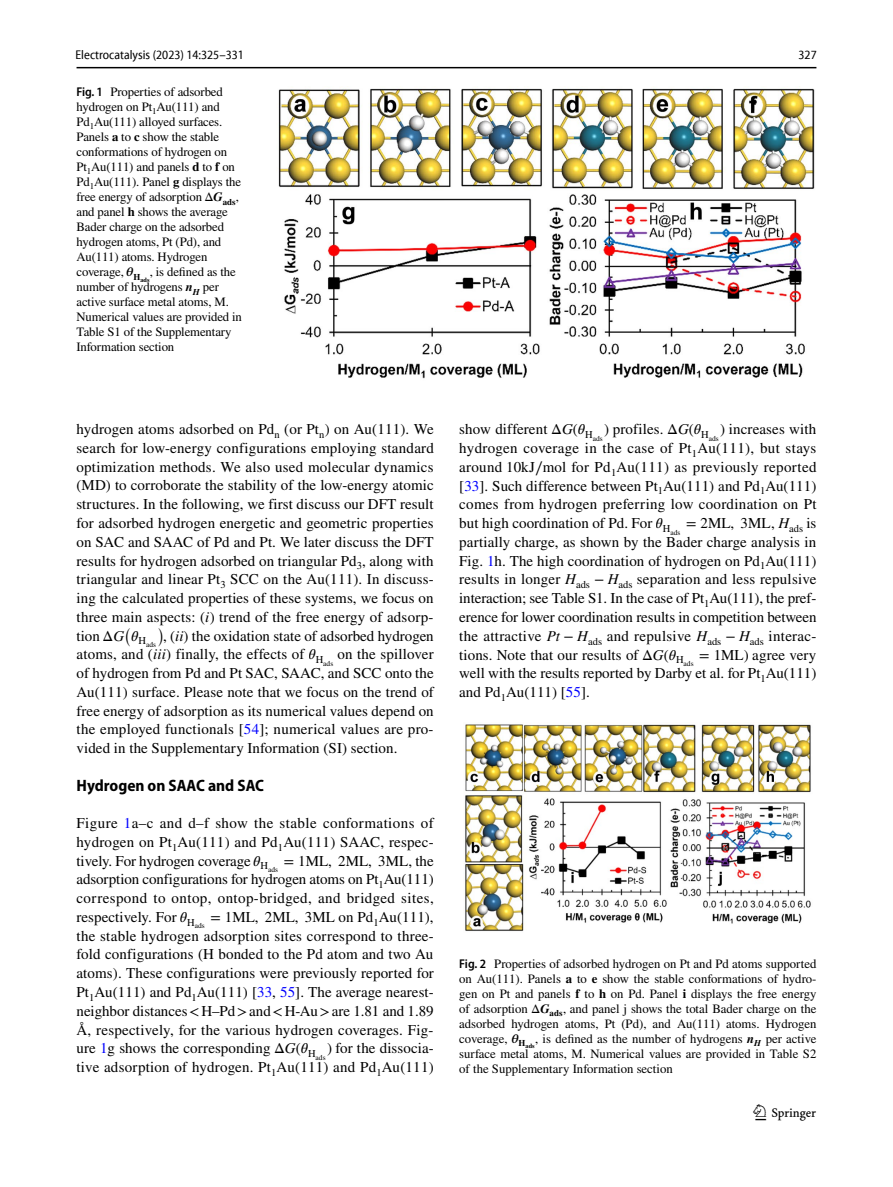
<style>
.page{position:relative;width:893px;height:1187px;background:#fff}
.page>*{position:absolute;margin:0;border:0;box-sizing:border-box;transform-origin:0 0}
.t1{font:22.5px "Springnew Regular 3";color:#000}
.t2{font:700 semi-condensed 16.5px "Myriad Pro";color:#000}
.t3{font:15px/18.8px "STIX";letter-spacing:.005em;color:#000;text-align:justify}
.t4{font:15px "STIX Math Extensions Regular 8";color:#000}
.t5{font:12.75px/15px "STIX";letter-spacing:-.01em;color:#000}
.t6{font:semi-condensed 12.75px "Myriad Pro Unic";color:#000}
.t7{font:7.5px "STIX Math Regular 27";color:#000}
.s1{font-family:"Myriad Pro";font-weight:600;font-stretch:semi-condensed}
.s2{font-weight:700}
.s3{font-family:"STIX Math Regular 33"}
.s4{font-family:"STIX General";font-weight:700;font-style:italic}
.s5{font-family:"STIX Math";font-weight:700;font-style:italic}
.s6{font-family:"STIX General Bold Italic 2"}
.s7{font-style:italic}
.s8{font-family:"STIX Math Regular 27"}
.s9{font-family:"STIX General Italic 28"}
.s10{font-family:"STIX Math Italic 16"}
.s11{color:#00f}
.s12{font-family:"STIX Math Italic 8"}
.s13{font-family:"STIX Math Regular 20"}
.s14{font-family:"STIX General Regular 12"}
.s15{font-family:"STIX Math Italic 9"}
.s16{font-family:"STIX Math Regular 21"}
.s17{font-family:"STIX General Regular 13"}
.s18{font-family:"STIX Math Regular 22"}
.s19{font-family:"STIX General Italic 20"}
.s20{font-family:"STIX Math Italic 10"}
.s21{font-family:"STIX Math Regular 23"}
.s22{font-family:"STIX General Italic 21"}
.s23{font-family:"STIX Math Italic 11"}
.s24{font-family:"STIX Math Regular 24"}
.s25{font-family:"STIX General Italic 22"}
.s26{font-family:"STIX Math Italic 12"}
.s27{font-family:"STIX General Regular 14"}
.s28{font-family:"STIX Math Regular 25"}
.s29{font-family:"STIX Math Italic 13"}
.s30{font-family:"STIX Math Regular 26"}
.s31{font-family:"STIX General Regular 15"}
.s32{font-family:"STIX General Italic 23"}
.s33{font-family:"STIX General Italic 24"}
.s34{font-family:"STIX Math Regular 29"}
.s35{font-family:"STIX General Italic 25"}
.s36{font-family:"STIX Math Regular 30"}
.s37{font-family:"STIX General Italic 26"}
.s38{font-family:"STIX Math Regular 31"}
.s39{font-family:"STIX Math Regular 32"}
.s40{font-family:"STIX General Italic 27"}
.s41{font-family:"STIX Math Italic 14"}
.s42{font-family:"STIX General Regular 16"}
.s43{font-family:"STIX Math Regular 34"}
.s44{font-family:"STIX General Bold Italic 3"}
.s45{font-family:"STIX General Regular 17"}
.s46{font-family:"STIX Math Bold Italic 2"}
.s47{font-family:"STIX General Bold Italic 4"}
</style>
<div class="page">
<hr style="left:77px;top:67px;width:739px;height:1px;background:#000">
<img style="left:278px;top:88px;width:537px;height:291px">
<img style="left:465px;top:724px;width:346px;height:207px">
<p class="t6" style="left:76px;top:50px;width:170px">Electrocatalysis (2023) 14:325–331</p>
<p class="t6" style="left:798px;top:50px;width:20px">327</p>
<p class="t5" style="left:77px;top:85px;width:167px"><span class="s1">Fig. 1</span> Properties of adsorbed hydrogen on Pt<sub>1</sub>Au(111) and<br>Pd<sub>1</sub>Au(111) alloyed surfaces.<br>Panels <span class="s2">a</span> to <span class="s2">c</span> show the stable conformations of hydrogen on<br>Pt<sub>1</sub>Au(111) and panels <span class="s2">d</span> to <span class="s2">f</span> on<br>Pd<sub>1</sub>Au(111). Panel <span class="s2">g</span> displays the free energy of adsorption <span class="s3">Δ</span><span class="s4">G</span><sub>𝐚𝐝𝐬</sub>, and panel <span class="s2">h</span> shows the average<br>Bader charge on the adsorbed hydrogen atoms, Pt (Pd), and<br>Au(111) atoms. Hydrogen coverage, <span class="s5">𝜽</span><sub>𝐇</sub><sub>𝐚𝐝𝐬</sub>, is defined as the number of hydrogens <span class="s6">n</span><sub>H</sub> per active surface metal atoms, M.<br>Numerical values are provided in<br>Table S1 of the Supplementary<br>Information section</p>
<p class="t3" style="left:77px;top:421px;width:359px">hydrogen atoms adsorbed on Pd<sub>n</sub> (or Pt<sub>n</sub>) on Au(111). We search for low-energy configurations employing standard optimization methods. We also used molecular dynamics (MD) to corroborate the stability of the low-energy atomic structures. In the following, we first discuss our DFT result for adsorbed hydrogen energetic and geometric properties on SAC and SAAC of Pd and Pt. We later discuss the DFT results for hydrogen adsorbed on triangular Pd<sub>3</sub>, along with triangular and linear Pt<sub>3</sub> SCC on the Au(111). In discuss&shy;ing the calculated properties of these systems, we focus on three main aspects: (<span class="s7">i</span>) trend of the free energy of adsorp&shy;tion <span class="s8">Δ</span><span class="s9">G</span></p>
<p class="t4" style="left:124px;top:614px;width:9px">(</p>
<p class="t7" style="left:131px;top:640px;width:26px"><sup>𝜃</sup><sup>H</sup>ads</p>
<p class="t4" style="left:158px;top:614px;width:9px">)</p>
<p class="t3" style="left:77px;top:627px;width:359px;text-indent:87px">, (<span class="s7">ii</span>) the oxidation state of adsorbed hydrogen atoms, and (<span class="s7">iii</span>) finally, the effects of <span class="s10">𝜃</span><sub>H</sub><sub>ads</sub> on the spillover of hydrogen from Pd and Pt SAC, SAAC, and SCC onto the Au(111) surface. Please note that we focus on the trend of free energy of adsorption as its numerical values depend on the employed functionals [<span class="s11">54</span>]; numerical values are pro&shy;vided in the Supplementary Information (SI) section.</p>
<p class="t2" style="left:77px;top:775px;width:189px">Hydrogen on SAAC and SAC</p>
<p class="t3" style="left:77px;top:814px;width:359px">Figure <span class="s11">1</span>a–c and d–f show the stable conformations of hydrogen on Pt<sub>1</sub>Au(111) and Pd<sub>1</sub>Au(111) SAAC, respec&shy;tively. For hydrogen coverage <span class="s12">𝜃</span><sub>H</sub><sub>ads</sub> <span class="s13">=</span> <span class="s14">1</span><span class="s13">ML</span><span class="s14">, 2</span><span class="s13">ML</span><span class="s14">, 3</span><span class="s13">ML</span>, the adsorption configurations for hydrogen atoms on Pt<sub>1</sub>Au(111) correspond to ontop, ontop-bridged, and bridged sites, respectively. For <span class="s15">𝜃</span><sub>H</sub><sub>ads</sub> <span class="s16">=</span> <span class="s17">1</span><span class="s16">ML</span><span class="s17">, 2</span><span class="s16">ML</span><span class="s17">, 3</span><span class="s16">ML</span> on Pd<sub>1</sub>Au(111), the stable hydrogen adsorption sites correspond to three&shy;fold configurations (H bonded to the Pd atom and two Au atoms). These configurations were previously reported for Pt<sub>1</sub>Au(111) and Pd<sub>1</sub>Au(111) [<span class="s11">33</span>, <span class="s11">55</span>]. The average nearest&shy;neighbor distances&lt;H–Pd&gt;and&lt;H-Au&gt;are 1.81 and 1.89<br>Å, respectively, for the various hydrogen coverages. Fig&shy;ure <span class="s11">1</span>g shows the corresponding <span class="s18">Δ</span><span class="s19">G</span><span class="s18">(</span><span class="s20">𝜃</span><sub>H</sub><sub>ads</sub> <span class="s18">)</span> for the dissocia&shy;tive adsorption of hydrogen. Pt<sub>1</sub>Au(111) and Pd<sub>1</sub>Au(111)</p>
<p class="t3" style="left:459px;top:421px;width:359px">show different <span class="s21">Δ</span><span class="s22">G</span><span class="s21">(</span><span class="s23">𝜃</span><sub>H</sub><sub>ads</sub> <span class="s21">)</span> profiles. <span class="s24">Δ</span><span class="s25">G</span><span class="s24">(</span><span class="s26">𝜃</span><sub>H</sub><sub>ads</sub> <span class="s24">)</span> increases with hydrogen coverage in the case of Pt<sub>1</sub>Au(111), but stays around <span class="s27">10</span><span class="s28">kJ∕mol</span> for Pd<sub>1</sub>Au(111) as previously reported [<span class="s11">33</span>]. Such difference between Pt<sub>1</sub>Au(111) and Pd<sub>1</sub>Au(111) comes from hydrogen preferring low coordination on Pt but high coordination of Pd. For <span class="s29">𝜃</span><sub>H</sub><sub>ads</sub> <span class="s30">=</span> <span class="s31">2</span><span class="s30">ML</span><span class="s31">, 3</span><span class="s30">ML</span>, <span class="s32">H</span><sub>ads</sub> is partially charge, as shown by the Bader charge analysis in Fig. <span class="s11">1</span>h. The high coordination of hydrogen on Pd<sub>1</sub>Au(111) results in longer <span class="s33">H</span><sub>ads</sub> <span class="s34">−</span> <span class="s33">H</span><sub>ads</sub> separation and less repulsive interaction; see Table S1. In the case of Pt<sub>1</sub>Au(111), the pref&shy;erence for lower coordination results in competition between the attractive <span class="s35">Pt</span> <span class="s36">−</span> <span class="s35">H</span><sub>ads</sub> and repulsive <span class="s37">H</span><sub>ads</sub> <span class="s38">−</span> <span class="s37">H</span><sub>ads</sub> interac&shy;tions. Note that our results of <span class="s39">Δ</span><span class="s40">G</span><span class="s39">(</span><span class="s41">𝜃</span><sub>H</sub><sub>ads</sub> <span class="s39">=</span> <span class="s42">1</span><span class="s39">ML)</span> agree very well with the results reported by Darby et al. for Pt<sub>1</sub>Au(111) and Pd<sub>1</sub>Au(111) [<span class="s11">55</span>].</p>
<p class="t5" style="left:459px;top:956px;width:359px;text-align:justify"><span class="s1">Fig. 2</span> Properties of adsorbed hydrogen on Pt and Pd atoms supported on Au(111). Panels <span class="s2">a</span> to <span class="s2">e</span> show the stable conformations of hydro&shy;gen on Pt and panels <span class="s2">f</span> to <span class="s2">h</span> on Pd. Panel <span class="s2">i</span> displays the free energy of adsorption <span class="s43">Δ</span><span class="s44">G</span><sub>𝐚𝐝𝐬</sub><span class="s45">,</span> and panel j shows the total Bader charge on the adsorbed hydrogen atoms, Pt (Pd), and Au(111) atoms. Hydrogen coverage, <span class="s46">𝜽</span><sub>𝐇</sub><sub>𝐚𝐝𝐬</sub>, is defined as the number of hydrogens <span class="s47">n</span><sub>H</sub> per active surface metal atoms, M. Numerical values are provided in Table S2 of the Supplementary Information section</p>
<h1 class="t1" style="left:755px;top:1104px;width:62px">1 3</h1>
</div>
